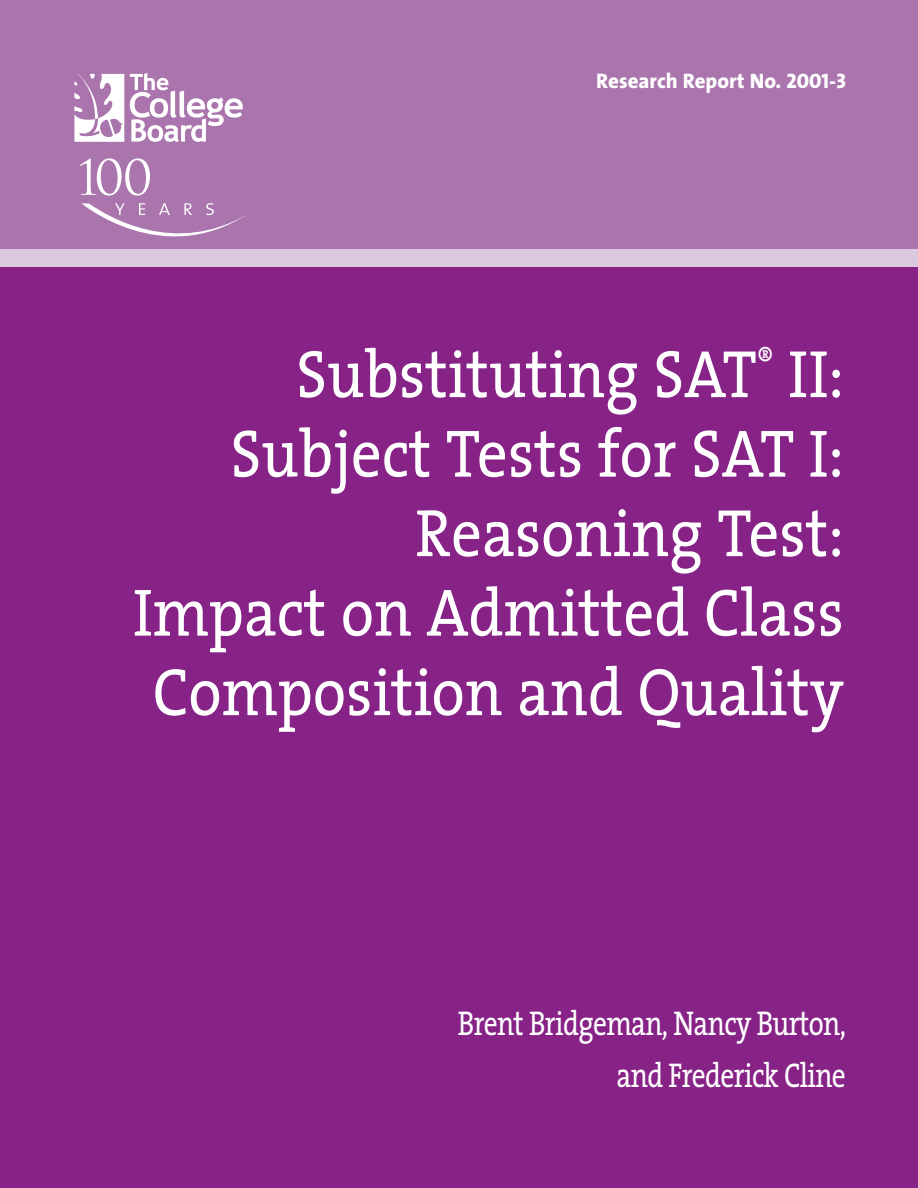
<style>
.page{position:relative;width:918px;height:1188px;background:#fff}
.page>*{position:absolute;margin:0;border:0;box-sizing:border-box;transform-origin:0 0}
.t1{font:67.5px/79.5px "The Serif";color:#fff;text-align:right;scale:.9 1}
.t2{font:34.5px/52.5px "The Serif";letter-spacing:-.025em;color:#fff;text-align:right;scale:.8 1}
.t3{font:800 21px "The Sans";color:#fff}
.s1{font-family:"The Sans Extra Bold Caps";font-weight:400}
</style>
<div class="page">
<div style="left:0;top:252px;width:918px;height:936px;background:#872287"></div>
<div style="left:0;top:0;width:918px;height:252px;background:#aa75ad"></div>
<svg style="left:81px;top:203px;width:165px;height:34px"></svg>
<svg style="left:80px;top:158px;width:70px;height:38px"></svg>
<svg style="left:130px;top:73px;width:113px;height:69px"></svg>
<svg style="left:74px;top:74px;width:50px;height:68px"></svg>
<div style="left:0;top:249px;width:918px;height:18px;background:#dbc9e0"></div>
<p class="t3" style="left:596px;top:73px;width:251px">Research Report No. <span class="s1">2001-3</span></p>
<p class="t1" style="left:133px;top:342px;width:791px">Substituting SAT<sup>®</sup> II:<br>Subject Tests for SAT I:<br>Reasoning Test:<br>Impact on Admitted Class<br>Composition and Quality</p>
<p class="t2" style="left:458px;top:1001px;width:487px">Brent Bridgeman, Nancy Burton, and Frederick Cline</p>
</div>
